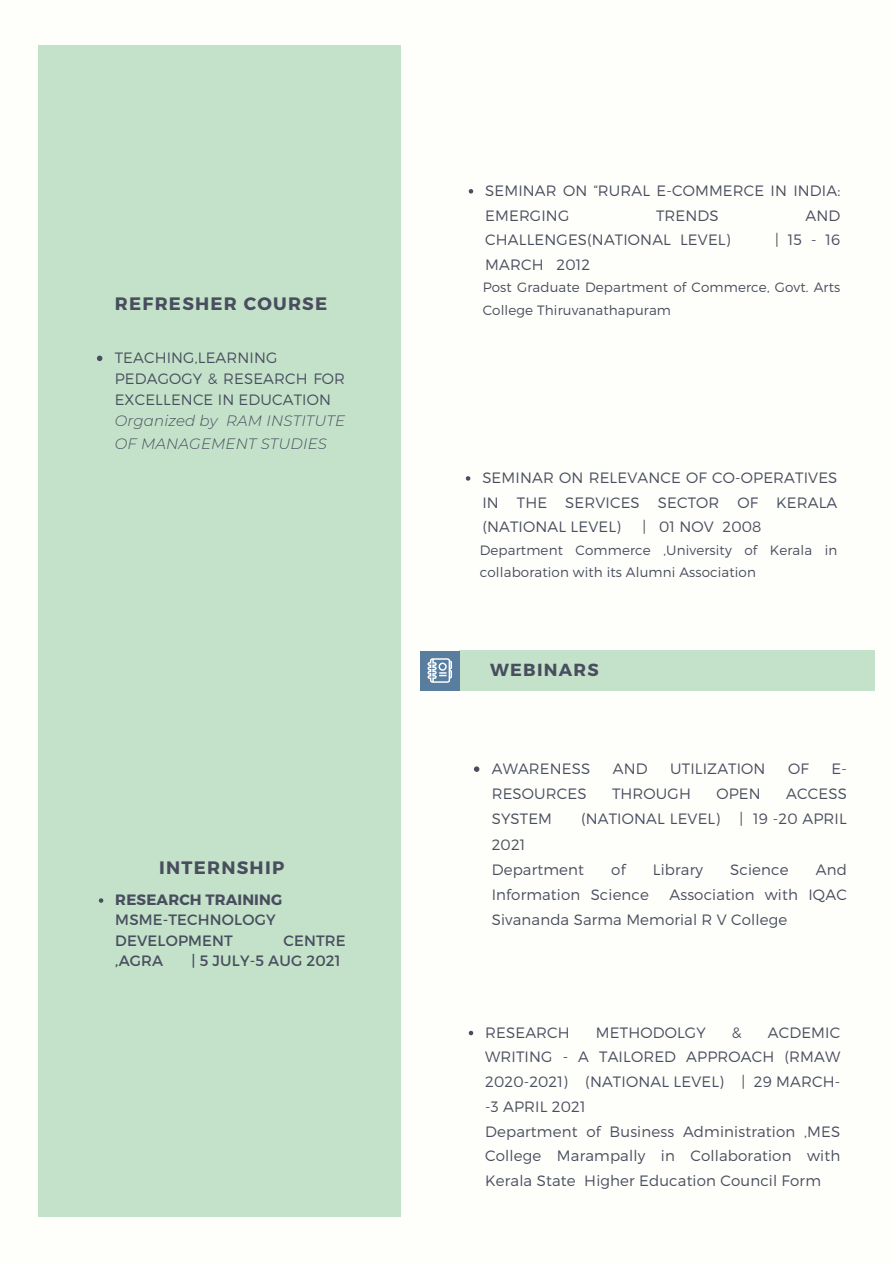
<style>
.page{position:relative;width:893px;height:1264px;background:#fff}
.page>*{position:absolute;margin:0;border:0;box-sizing:border-box;transform-origin:0 0}
.t1{font:700 18px "Montserrat";letter-spacing:.07em;color:#494e5f}
.t2{font:700 17.55px "Montserrat";letter-spacing:.07em;color:#494e5f}
.t3{font:300 15px/24.8px "Montserrat";letter-spacing:.01em;color:#494e5f}
.t4{font:15px/20.2px "Montserrat";letter-spacing:.01em;color:#494e5f}
.t5{font:italic 300 15px/23px "Montserrat";letter-spacing:.01em;color:#494e5f}
.t6{font:700 15px "Montserrat";letter-spacing:.01em;color:#494e5f}
.t7{font:300 13.5px/22.5px "Montserrat";letter-spacing:.01em;color:#494e5f}
</style>
<div class="page">
<div style="left:0;top:0;width:892px;height:1262px;background:#fefefa"></div>
<div style="left:39px;top:45px;width:362px;height:1171px;background:#c4e2ca"></div>
<svg style="left:97px;top:355px;width:5px;height:6px"></svg>
<svg style="left:99px;top:898px;width:4px;height:4px"></svg>
<svg style="left:468px;top:1030px;width:5px;height:5px"></svg>
<div style="left:459px;top:649px;width:415px;height:41px;background:#c4e2ca"></div>
<div style="left:420px;top:651px;width:39px;height:39px;background:#587d9f"></div>
<svg style="left:427px;top:658px;width:25px;height:24px"></svg>
<svg style="left:474px;top:766px;width:5px;height:6px"></svg>
<svg style="left:466px;top:476px;width:4px;height:4px"></svg>
<svg style="left:468px;top:189px;width:5px;height:4px"></svg>
<p class="t1" style="left:115px;top:292px;width:214px">REFRESHER COURSE</p>
<p class="t3" style="left:115px;top:347px;width:232px;line-height:20.7px">TEACHING,LEARNING<br>PEDAGOGY &amp; RESEARCH FOR<br>EXCELLENCE IN EDUCATION</p>
<p class="t5" style="left:115px;top:409px;width:232px">Organized by RAM INSTITUTE<br>OF MANAGEMENT STUDIES</p>
<p class="t1" style="left:159px;top:855px;width:127px">INTERNSHIP</p>
<p class="t6" style="left:115px;top:890px;width:168px">RESEARCH TRAINING</p>
<p class="t4" style="left:115px;top:909px;width:162px">MSME-TECHNOLOGY<br>DEVELOPMENT</p>
<p class="t4" style="left:283px;top:929px;width:64px">CENTRE</p>
<p class="t4" style="left:115px;top:949px;width:49px">,AGRA</p>
<p class="t4" style="left:192px;top:949px;width:150px">| 5 JULY-5 AUG 2021</p>
<p class="t3" style="left:485px;top:177px;width:356px">SEMINAR ON “RURAL E-COMMERCE IN INDIA:<br>EMERGING</p>
<p class="t3" style="left:656px;top:202px;width:64px">TRENDS</p>
<p class="t3" style="left:805px;top:202px;width:36px">AND</p>
<p class="t3" style="left:485px;top:227px;width:247px">CHALLENGES(NATIONAL LEVEL)</p>
<p class="t3" style="left:775px;top:227px;width:67px">|15-16</p>
<p class="t3" style="left:485px;top:251px;width:106px">MARCH 2012</p>
<p class="t7" style="left:482px;top:276px;width:359px">Post Graduate Department of Commerce, Govt. Arts<br>College Thiruvanathapuram</p>
<p class="t3" style="left:482px;top:464px;width:356px;text-align:justify">SEMINAR ON RELEVANCE OF CO-OPERATIVES IN THE SERVICES SECTOR OF KERALA (NATIONAL LEVEL)</p>
<p class="t3" style="left:642px;top:514px;width:120px">| 01 NOV 2008</p>
<p class="t7" style="left:479px;top:538px;width:359px">Department Commerce ,University of Kerala in collaboration with its Alumni Association</p>
<p class="t2" style="left:490px;top:658px;width:110px">WEBINARS</p>
<p class="t3" style="left:491px;top:755px;width:100px">AWARENESS</p>
<p class="t3" style="left:612px;top:755px;width:36px">AND</p>
<p class="t3" style="left:670px;top:755px;width:97px">UTILIZATION</p>
<p class="t3" style="left:788px;top:755px;width:22px">OF</p>
<p class="t3" style="left:831px;top:755px;width:17px">E-</p>
<p class="t3" style="left:491px;top:780px;width:96px">RESOURCES</p>
<p class="t3" style="left:612px;top:780px;width:80px">THROUGH</p>
<p class="t3" style="left:716px;top:780px;width:46px">OPEN</p>
<p class="t3" style="left:786px;top:780px;width:62px">ACCESS</p>
<p class="t3" style="left:491px;top:806px;width:62px">SYSTEM</p>
<p class="t3" style="left:581px;top:806px;width:141px">(NATIONAL LEVEL)</p>
<p class="t3" style="left:739px;top:806px;width:109px">| 19 -20 APRIL</p>
<p class="t3" style="left:491px;top:831px;width:35px">2021</p>
<p class="t3" style="left:491px;top:856px;width:94px">Department</p>
<p class="t3" style="left:611px;top:856px;width:16px">of</p>
<p class="t3" style="left:652px;top:856px;width:52px">Library</p>
<p class="t3" style="left:730px;top:856px;width:60px">Science</p>
<p class="t3" style="left:815px;top:856px;width:33px">And</p>
<p class="t3" style="left:491px;top:881px;width:159px">Information Science</p>
<p class="t3" style="left:491px;top:881px;width:356px;line-height:25.2px;text-indent:178px">Association with IQAC<br>Sivananda Sarma Memorial R V College</p>
<p class="t3" style="left:485px;top:1019px;width:86px">RESEARCH</p>
<p class="t3" style="left:596px;top:1019px;width:111px">METHODOLGY</p>
<p class="t3" style="left:732px;top:1019px;width:11px">&amp;</p>
<p class="t3" style="left:485px;top:1019px;width:356px;text-align:justify;text-indent:282px">ACDEMIC WRITING - A TAILORED APPROACH (RMAW 2020-2021) (NATIONAL LEVEL) | 29 MARCH--3 APRIL 2021</p>
<p class="t3" style="left:485px;top:1117px;width:356px;text-align:justify">Department of Business Administration ,MES College Marampally in Collaboration with Kerala State Higher Education Council Form</p>
</div>
